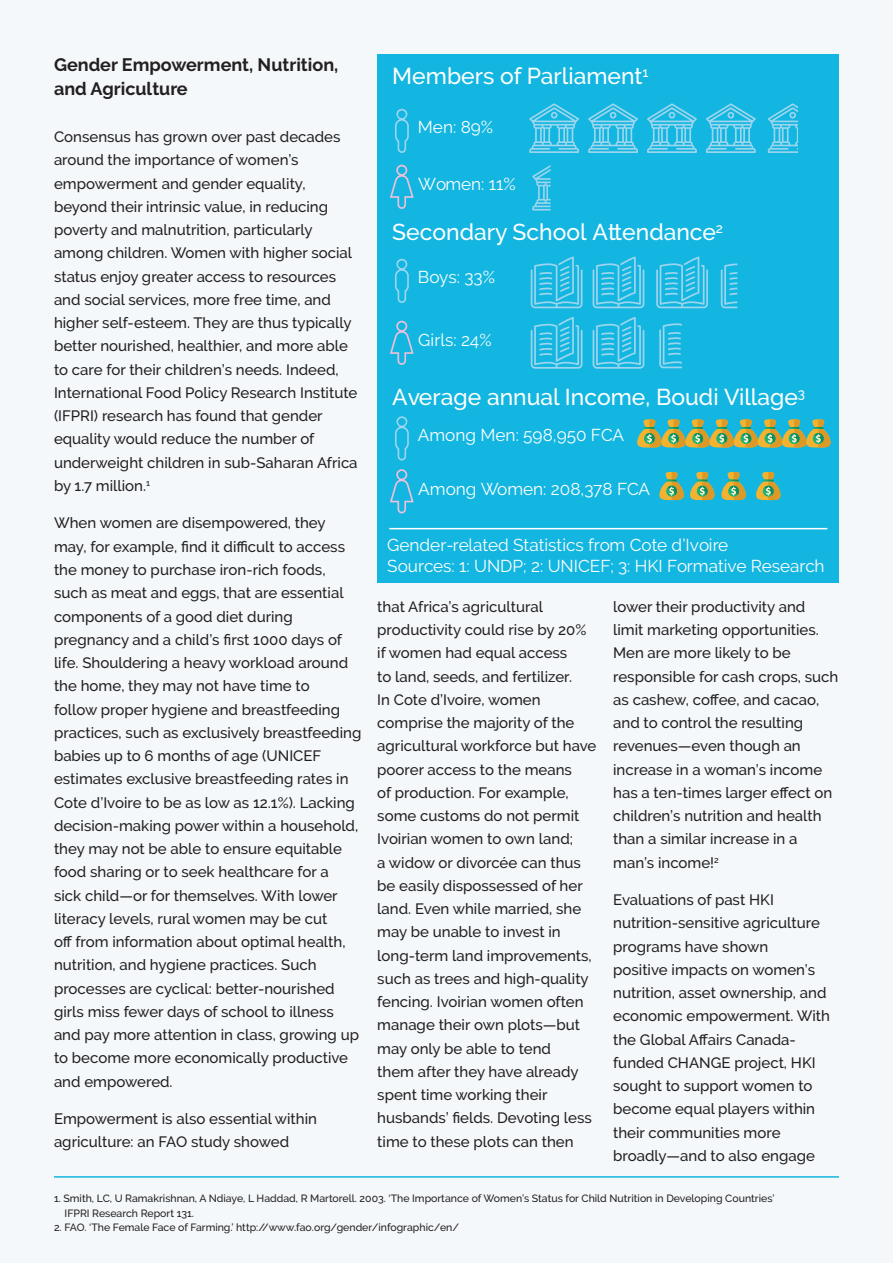
<style>
.page{position:relative;width:893px;height:1263px;background:#f4f8fa}
.page>*{position:absolute;margin:0;border:0;box-sizing:border-box;transform-origin:0 0}
.t1{font:500 22.95px "Raleway";color:#fff}
.t2{font:700 18px "Raleway";color:#231f20}
.t3{font:17.1px/20.5px "Raleway";color:#fff}
.t4{font:500 15px/23.2px "Raleway";color:#231f20}
.t5{font:500 10.5px/14.2px "Raleway";color:#231f20}
</style>
<div class="page">
<div style="left:377px;top:54px;width:462px;height:529px;background:#13b6e0"></div>
<svg style="left:637px;top:419px;width:193px;height:29px"></svg>
<svg style="left:659px;top:472px;width:25px;height:28px"></svg>
<svg style="left:690px;top:472px;width:24px;height:28px"></svg>
<svg style="left:721px;top:472px;width:25px;height:28px"></svg>
<svg style="left:756px;top:472px;width:24px;height:28px"></svg>
<svg style="left:390px;top:165px;width:24px;height:44px"></svg>
<svg style="left:395px;top:109px;width:14px;height:44px"></svg>
<svg style="left:390px;top:321px;width:24px;height:44px"></svg>
<svg style="left:395px;top:259px;width:14px;height:44px"></svg>
<svg style="left:529px;top:103px;width:50px;height:50px"></svg>
<svg style="left:588px;top:103px;width:50px;height:50px"></svg>
<svg style="left:647px;top:103px;width:50px;height:50px"></svg>
<svg style="left:706px;top:103px;width:50px;height:50px"></svg>
<svg style="left:768px;top:103px;width:30px;height:50px"></svg>
<svg style="left:532px;top:165px;width:18px;height:46px"></svg>
<svg style="left:531px;top:317px;width:51px;height:52px"></svg>
<svg style="left:593px;top:317px;width:51px;height:52px"></svg>
<svg style="left:531px;top:256px;width:51px;height:52px"></svg>
<svg style="left:593px;top:256px;width:51px;height:52px"></svg>
<svg style="left:656px;top:256px;width:52px;height:52px"></svg>
<svg style="left:721px;top:263px;width:16px;height:45px"></svg>
<svg style="left:659px;top:323px;width:23px;height:45px"></svg>
<svg style="left:390px;top:469px;width:24px;height:44px"></svg>
<svg style="left:395px;top:416px;width:14px;height:44px"></svg>
<hr style="left:389px;top:528px;width:438px;height:1px;background:#fff">
<hr style="left:54px;top:1176px;width:785px;height:2px;background:#13b6e0">
<p class="t2" style="left:54px;top:54px;width:286px">Gender Empowerment, Nutrition,</p>
<p class="t2" style="left:54px;top:78px;width:135px">and Agriculture</p>
<p class="t4" style="left:54px;top:125px;width:305px">Consensus has grown over past decades around the importance of women’s empowerment and gender equality, beyond their intrinsic value, in reducing poverty and malnutrition, particularly among children. Women with higher social status enjoy greater access to resources and social services, more free time, and higher self-esteem. They are thus typically better nourished, healthier, and more able to care for their children’s needs. Indeed, International Food Policy Research Institute (IFPRI) research has found that gender equality would reduce the number of underweight children in sub-Saharan Africa by 1.7 million.<sup>1</sup></p>
<p class="t4" style="left:54px;top:512px;width:309px">When women are disempowered, they may, for example, find it difficult to access the money to purchase iron-rich foods, such as meat and eggs, that are essential components of a good diet during pregnancy and a child’s first 1000 days of life. Shouldering a heavy workload around the home, they may not have time to<br>follow proper hygiene and breastfeeding practices, such as exclusively breastfeeding babies up to 6 months of age (UNICEF estimates exclusive breastfeeding rates in Cote d’Ivoire to be as low as 12.1%). Lacking decision-making power within a household, they may not be able to ensure equitable food sharing or to seek healthcare for a<br>sick child—or for themselves. With lower literacy levels, rural women may be cut<br>off from information about optimal health, nutrition, and hygiene practices. Such processes are cyclical: better-nourished girls miss fewer days of school to illness and pay more attention in class, growing up to become more economically productive and empowered.</p>
<p class="t4" style="left:54px;top:1107px;width:265px">Empowerment is also essential within agriculture: an FAO study showed</p>
<h1 class="t1" style="left:392px;top:63px;width:258px">Members of Parliament<sup>1</sup></h1>
<p class="t3" style="left:418px;top:117px;width:77px">Men: 89%</p>
<p class="t3" style="left:418px;top:174px;width:99px">Women: 11%</p>
<h1 class="t1" style="left:392px;top:219px;width:332px">Secondary School Attendance<sup>2</sup></h1>
<p class="t3" style="left:418px;top:267px;width:79px">Boys: 33%</p>
<p class="t3" style="left:418px;top:330px;width:75px">Girls: 24%</p>
<h1 class="t1" style="left:392px;top:384px;width:414px">Average annual Income, Boudi Village<sup>3</sup></h1>
<p class="t3" style="left:418px;top:424px;width:208px">Among Men: 598,950 FCA</p>
<p class="t3" style="left:418px;top:478px;width:233px">Among Women: 208,378 FCA</p>
<p class="t3" style="left:387px;top:535px;width:439px">Gender-related Statistics from Cote d’Ivoire<br>Sources: 1: UNDP; 2: UNICEF; 3: HKI Formative Research</p>
<p class="t4" style="left:377px;top:595px;width:221px">that Africa’s agricultural productivity could rise by 20% if women had equal access<br>to land, seeds, and fertilizer.<br>In Cote d’Ivoire, women comprise the majority of the agricultural workforce but have poorer access to the means<br>of production. For example, some customs do not permit<br>Ivoirian women to own land;<br>a widow or divorcée can thus be easily dispossessed of her land. Even while married, she may be unable to invest in long-term land improvements, such as trees and high-quality fencing. Ivoirian women often manage their own plots—but may only be able to tend<br>them after they have already spent time working their husbands’ fields. Devoting less time to these plots can then</p>
<p class="t4" style="left:613px;top:595px;width:227px">lower their productivity and limit marketing opportunities.<br>Men are more likely to be responsible for cash crops, such as cashew, coffee, and cacao, and to control the resulting revenues—even though an increase in a woman’s income has a ten-times larger effect on children’s nutrition and health than a similar increase in a man’s income!<sup>2</sup></p>
<p class="t4" style="left:613px;top:888px;width:218px">Evaluations of past HKI nutrition-sensitive agriculture programs have shown<br>positive impacts on women’s nutrition, asset ownership, and economic empowerment. With the Global Affairs Canada&shy;funded CHANGE project, HKI sought to support women to become equal players within their communities more broadly—and to also engage</p>
<p class="t5" style="left:65px;top:1191px;width:711px;text-indent:-11px">1. Smith, LC, U Ramakrishnan, A Ndiaye, L Haddad, R Martorell. 2003. ‘The Importance of Women’s Status for Child Nutrition in Developing Countries’<br>IFPRI Research Report 131.</p>
<p class="t5" style="left:54px;top:1220px;width:407px">2. FAO. ‘The Female Face of Farming.’ http://www.fao.org/gender/infographic/en/</p>
</div>
